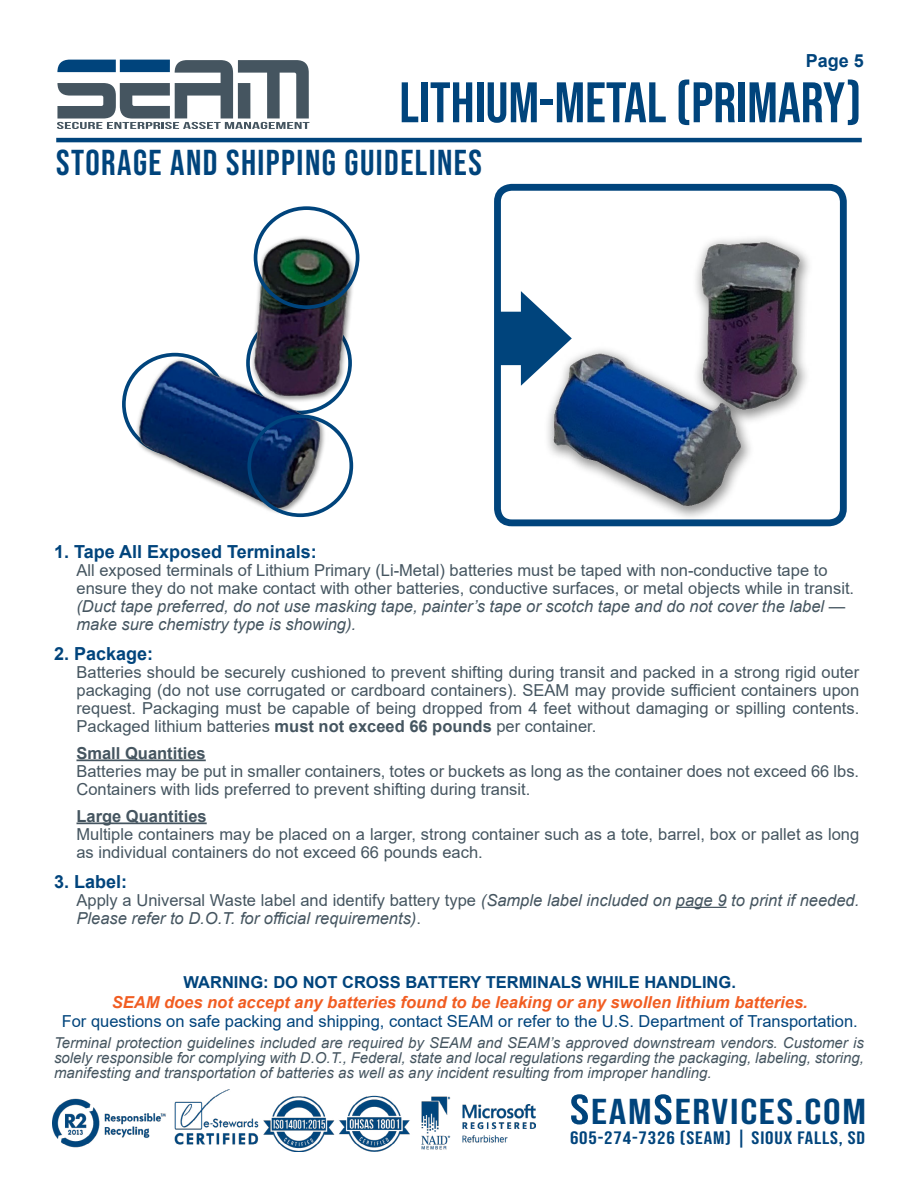
<style>
.page{position:relative;width:918px;height:1188px;background:#fff}
.page>*{position:absolute;margin:0;border:0;box-sizing:border-box;transform-origin:0 0}
.t1{font:57px "Bebas Neue";color:#00447c}
.t2{font:36px "Bebas Neue";letter-spacing:.04em;color:#00447c}
.t3{font:36px "Bebas Neue";letter-spacing:.04em;color:#00447c;scale:1.22 1}
.t4{font:700 18px "Arial";color:#00447c}
.t5{font:18px "Bebas Neue";letter-spacing:.04em;color:#00447c;scale:1.17 1}
.t6{font:16.5px/18px "Arial";color:#455560}
.t7{font:italic 16.5px/18px "Arial";color:#455560}
.t8{font:16.5px "Arial";color:#00447c}
.t9{font:italic 700 16.5px "Arial";color:#f15d22}
.t10{font:700 16.5px "Arial";color:#00447c}
.t11{font:700 16.5px "Arial";color:#455560}
.t12{font:italic 15px/15px "Arial";color:#455560;text-align:justify}
.s1{font-weight:700}
.s2{font-style:normal}
.s3{font-size:42px}
</style>
<div class="page">
<hr style="left:56px;top:138px;width:806px;height:4px;background:#00447c">
<svg style="left:57px;top:60px;width:252px;height:69px"></svg>
<div style="left:120px;top:60px;width:50px;height:12px;background:#00447c"></div>
<img style="left:52px;top:1090px;width:484px;height:61px">
<img style="left:122px;top:206px;width:238px;height:312px">
<img style="left:494px;top:183px;width:353px;height:344px">
<hr style="left:76px;top:759px;width:130px;height:2px;background:#455560">
<hr style="left:76px;top:822px;width:131px;height:2px;background:#455560">
<hr style="left:676px;top:907px;width:51px;height:1px;background:#455560">
<div style="left:495px;top:312px;width:42px;height:53px;background:#00447c"></div>
<svg style="left:521px;top:291px;width:51px;height:95px"></svg>
<div style="left:254px;top:206px;width:105px;height:103px;border:4px solid #00447c;border-radius:50%"></div>
<div style="left:247px;top:414px;width:106px;height:103px;border:4px solid #00447c;border-radius:50%"></div>
<p class="t4" style="left:806px;top:48px;width:60px">Page 5</p>
<h1 class="t1" style="left:399px;top:70px;width:464px">LITHIUM-METAL (PRIMARY)</h1>
<h2 class="t2" style="left:56px;top:142px;width:427px">STORAGE AND SHIPPING GUIDELINES</h2>
<p class="t4" style="left:54px;top:539px;width:264px">1. Tape All Exposed Terminals:</p>
<p class="t6" style="left:76px;top:561px;width:779px">All exposed terminals of Lithium Primary (Li-Metal) batteries must be taped with non-conductive tape to ensure they do not make contact with other batteries, conductive surfaces, or metal objects while in transit.</p>
<p class="t7" style="left:76px;top:597px;width:770px">(Duct tape preferred, do not use masking tape, painter’s tape or scotch tape and do not cover the label — make sure chemistry type is showing).</p>
<p class="t4" style="left:54px;top:641px;width:101px">2. Package:</p>
<p class="t6" style="left:76px;top:663px;width:784px;text-align:justify">Batteries should be securely cushioned to prevent shifting during transit and packed in a strong rigid outer packaging (do not use corrugated or cardboard containers). SEAM may provide sufficient containers upon request. Packaging must be capable of being dropped from 4 feet without damaging or spilling contents.<br>Packaged lithium batteries <span class="s1">must not exceed 66 pounds</span> per container.</p>
<p class="t11" style="left:76px;top:741px;width:131px">Small Quantities</p>
<p class="t6" style="left:76px;top:762px;width:784px">Batteries may be put in smaller containers, totes or buckets as long as the container does not exceed 66 lbs.<br>Containers with lids preferred to prevent shifting during transit.</p>
<p class="t11" style="left:76px;top:804px;width:132px">Large Quantities</p>
<p class="t6" style="left:76px;top:825px;width:784px">Multiple containers may be placed on a larger, strong container such as a tote, barrel, box or pallet as long as individual containers do not exceed 66 pounds each.</p>
<p class="t4" style="left:54px;top:869px;width:75px">3. Label:</p>
<p class="t7" style="left:76px;top:891px;width:784px"><span class="s2">Apply a Universal Waste label and identify battery type</span> (Sample label included on page 9 to print if needed.<br>Please refer to D.O.T. for official requirements)<span class="s2">.</span></p>
<p class="t10" style="left:184px;top:970px;width:554px">WARNING: DO NOT CROSS BATTERY TERMINALS WHILE HANDLING.</p>
<p class="t9" style="left:112px;top:991px;width:697px">SEAM does not accept any batteries found to be leaking or any swollen lithium batteries.</p>
<p class="t8" style="left:62px;top:1010px;width:798px">For questions on safe packing and shipping, contact SEAM or refer to the U.S. Department of Transportation.</p>
<p class="t12" style="left:54px;top:1036px;width:811px">Terminal protection guidelines included are required by SEAM and SEAM’s approved downstream vendors. Customer is solely responsible for complying with D.O.T., Federal, state and local regulations regarding the packaging, labeling, storing, manifesting and transportation of batteries as well as any incident resulting from improper handling.</p>
<h2 class="t3" style="left:570px;top:1091px;width:244px"><span class="s3">S</span>EAM<span class="s3">S</span>ERVICES.COM</h2>
<p class="t5" style="left:570px;top:1127px;width:254px">605-274-7326 (SEAM) | SIOUX FALLS, SD</p>
</div>
